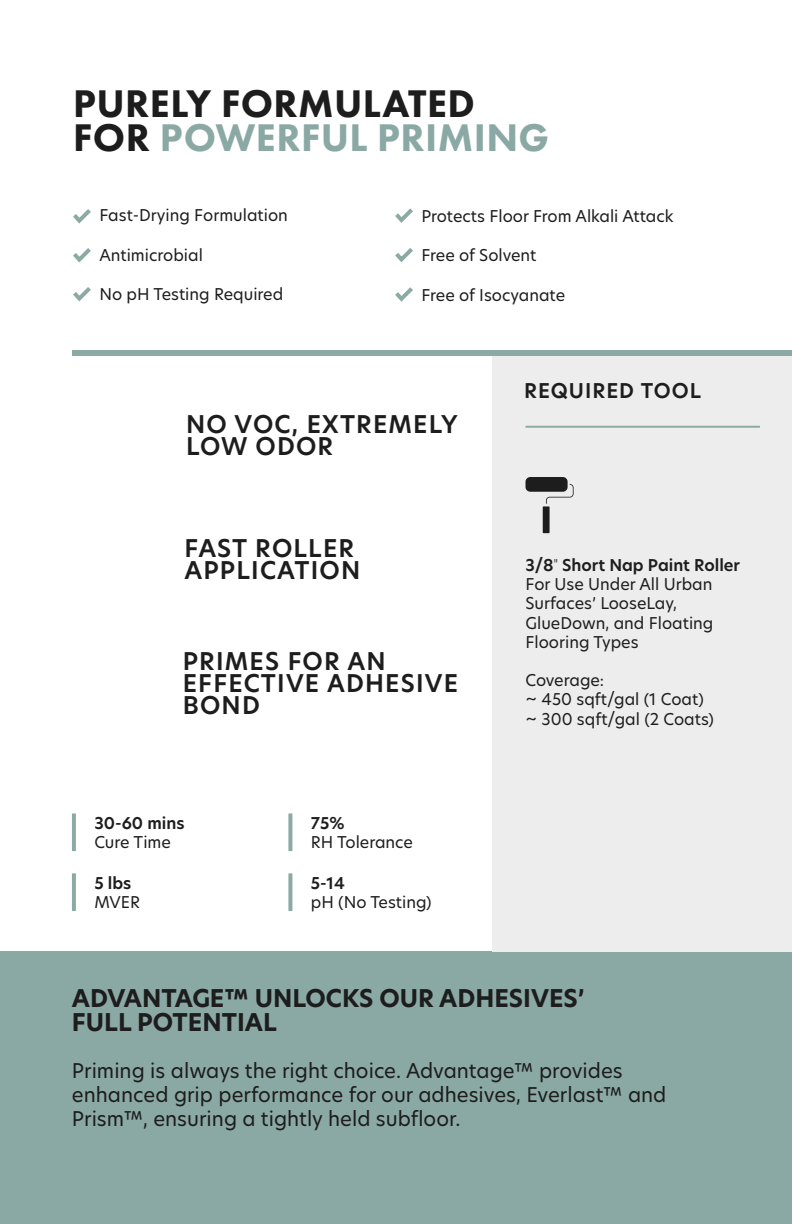
<style>
.page{position:relative;width:792px;height:1224px;background:#fff}
.page>*{position:absolute;margin:0;border:0;box-sizing:border-box;transform-origin:0 0}
.t1{font:800 40px "Futura PT";letter-spacing:.01em;color:#8ba9a4}
.t2{font:800 40px "Futura PT";letter-spacing:.01em;color:#1c1d1c}
.t3{font:600 24px/22px "New Hero";letter-spacing:.05em;color:#1c1d1c}
.t4{font:700 24px "New Hero";color:#1c1d1c}
.t5{font:20px/24px "New Hero";color:#1c1d1c}
.t6{font:600 20px "New Hero";letter-spacing:.05em;color:#1c1d1c}
.t7{font:16px/19.2px "New Hero";color:#1c1d1c}
.t8{font:600 16px "New Hero";color:#1c1d1c}
.s1{color:#1c1d1c}
.s2{font-family:"Roboto";font-weight:300}
</style>
<div class="page">
<div style="left:0;top:952px;width:792px;height:272px;background:#8ba9a4"></div>
<svg style="left:73px;top:209px;width:18px;height:15px"></svg>
<svg style="left:73px;top:248px;width:18px;height:15px"></svg>
<svg style="left:73px;top:287px;width:18px;height:15px"></svg>
<svg style="left:395px;top:208px;width:18px;height:15px"></svg>
<svg style="left:395px;top:248px;width:18px;height:15px"></svg>
<svg style="left:395px;top:287px;width:18px;height:15px"></svg>
<svg style="left:288px;top:813px;width:4px;height:38px"></svg>
<svg style="left:288px;top:873px;width:4px;height:38px"></svg>
<hr style="left:72px;top:873px;width:4px;height:38px;background:#8caaa4">
<hr style="left:72px;top:813px;width:4px;height:38px;background:#8caaa4">
<div style="left:492px;top:356px;width:300px;height:596px;background:#eeedee"></div>
<hr style="left:526px;top:426px;width:234px;height:2px;background:#8caaa4">
<div style="left:73px;top:351px;width:719px;height:5px;background:#8caaa4"></div>
<div style="left:526px;top:477px;width:42px;height:15px;background:#1c1d1c;border-radius:5px"></div>
<svg style="left:546px;top:484px;width:28px;height:20px"></svg>
<div style="left:543px;top:506px;width:7px;height:27px;background:#1c1d1c"></div>
<p class="t2" style="left:73px;top:78px;width:403px">PURELY FORMULATED</p>
<p class="t1" style="left:73px;top:112px;width:478px"><span class="s1">FOR</span> POWERFUL PRIMING</p>
<p class="t7" style="left:99px;top:206px;width:190px">Fast-Drying Formulation</p>
<p class="t7" style="left:99px;top:245px;width:105px">Antimicrobial</p>
<p class="t7" style="left:99px;top:284px;width:185px">No pH Testing Required</p>
<p class="t7" style="left:421px;top:206px;width:254px">Protects Floor From Alkali Attack</p>
<p class="t7" style="left:421px;top:245px;width:117px">Free of Solvent</p>
<p class="t7" style="left:421px;top:285px;width:145px">Free of Isocyanate</p>
<p class="t6" style="left:524px;top:377px;width:178px">REQUIRED TOOL</p>
<p class="t3" style="left:186px;top:413px;width:273px">NO VOC, EXTREMELY<br>LOW ODOR</p>
<p class="t3" style="left:184px;top:537px;width:177px">FAST ROLLER<br>APPLICATION</p>
<p class="t3" style="left:183px;top:650px;width:277px">PRIMES FOR AN<br>EFFECTIVE ADHESIVE<br>BOND</p>
<p class="t8" style="left:94px;top:812px;width:92px">30-60 mins</p>
<p class="t7" style="left:94px;top:832px;width:78px">Cure Time</p>
<p class="t8" style="left:94px;top:872px;width:39px">5 lbs</p>
<p class="t7" style="left:94px;top:892px;width:47px">MVER</p>
<p class="t8" style="left:311px;top:812px;width:35px">75%</p>
<p class="t7" style="left:311px;top:832px;width:104px">RH Tolerance</p>
<p class="t8" style="left:311px;top:872px;width:35px">5-14</p>
<p class="t7" style="left:311px;top:892px;width:122px">pH (No Testing)</p>
<p class="t8" style="left:526px;top:554px;width:216px">3/8<span class="s2">"</span> Short Nap Paint Roller</p>
<p class="t7" style="left:526px;top:575px;width:189px">For Use Under All Urban<br>Surfaces’ LooseLay,<br>GlueDown, and Floating<br>Flooring Types</p>
<p class="t7" style="left:526px;top:671px;width:80px">Coverage:</p>
<p class="t7" style="left:526px;top:690px;width:180px">~ 450 sqft/gal (1 Coat)</p>
<p class="t7" style="left:526px;top:709px;width:190px">~ 300 sqft/gal (2 Coats)</p>
<p class="t4" style="left:72px;top:982px;width:514px">ADVANTAGE™ UNLOCKS OUR ADHESIVES’</p>
<p class="t4" style="left:72px;top:1006px;width:206px">FULL POTENTIAL</p>
<p class="t5" style="left:72px;top:1058px;width:596px">Priming is always the right choice. Advantage™ provides enhanced grip performance for our adhesives, Everlast™ and<br>Prism™, ensuring a tightly held subfloor.</p>
</div>
